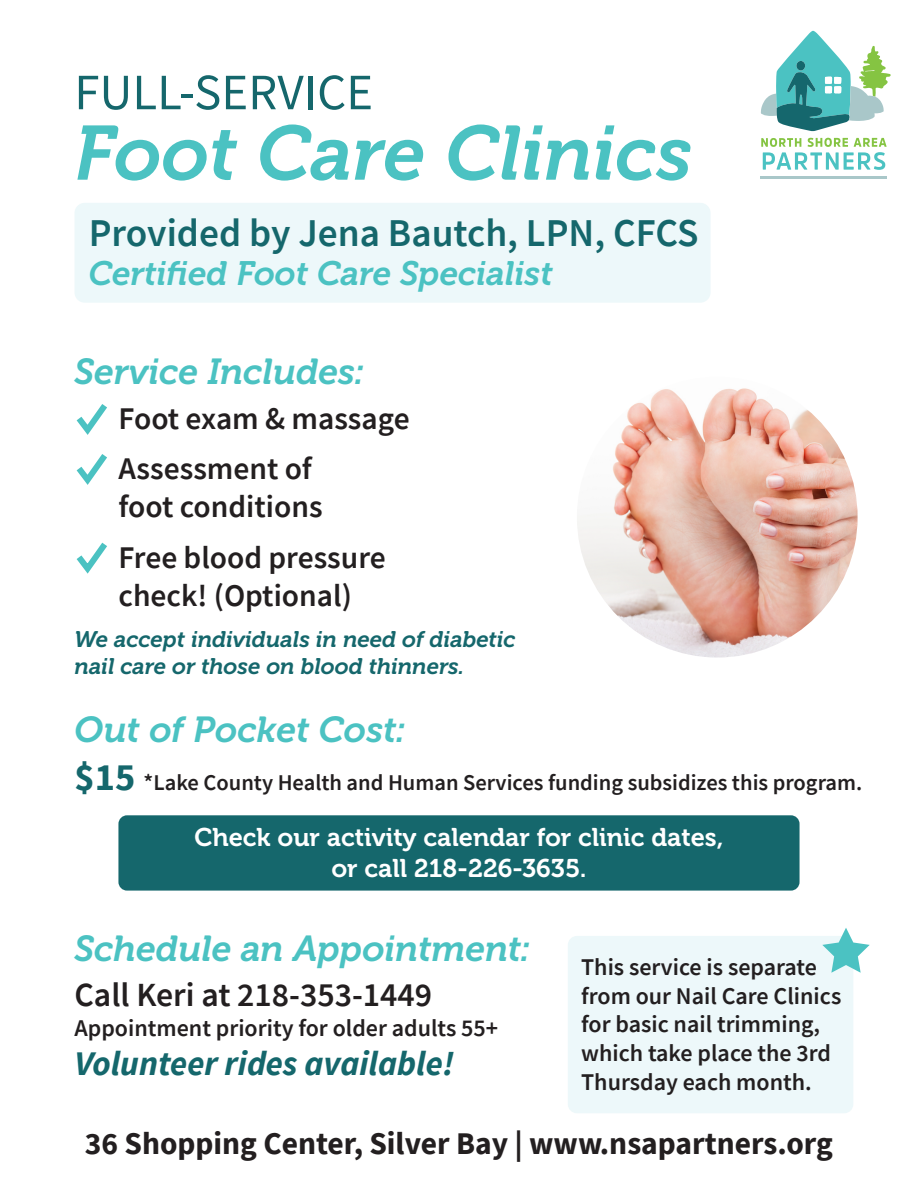
<style>
.page{position:relative;width:918px;height:1188px;background:#fff}
.page>*{position:absolute;margin:0;border:0;box-sizing:border-box;transform-origin:0 0}
.t1{font:italic 76.5px "Museo 700";letter-spacing:-.005em;color:#4bc2c2}
.t2{font:51px "Source Sans Pro";color:#15676c}
.t3{font:600 39.3px "Source Sans Pro";color:#15676c}
.t4{font:italic 36px "Museo 700";color:#4bc2c2}
.t5{font:italic 700 34.5px "Source Sans Pro";color:#15676c}
.t6{font:italic 33.75px "Museo 700";color:#4bc2c2}
.t7{font:600 33.75px "Source Sans Pro";color:#231f20}
.t8{font:600 31.5px/37.8px "Source Sans Pro";color:#231f20}
.t9{font:700 31.5px "Source Sans Pro";color:#231f20}
.t10{font:25.5px/30.6px "Museo 700";color:#fff;text-align:center}
.t11{font:600 24px/28.8px "Source Sans Pro";color:#231f20}
.t12{font:italic 22.5px/27px "Museo 700";color:#15676c}
.t13{font:600 22.5px "Source Sans Pro";color:#231f20}
.s1{font-weight:700;font-size:38.4px;color:#15676c}
</style>
<div class="page">
<div style="left:118px;top:815px;width:682px;height:76px;background:#15676c;border-radius:9px"></div>
<div style="left:75px;top:203px;width:636px;height:100px;background:#edf8fa;border-radius:10px"></div>
<div style="left:568px;top:936px;width:285px;height:177px;background:#edf8fa;border-radius:9px"></div>
<svg style="left:761px;top:138px;width:126px;height:32px"></svg>
<svg style="left:761px;top:31px;width:130px;height:100px"></svg>
<hr style="left:760px;top:177px;width:127px;height:2px;background:#a9c7c9">
<svg style="left:76px;top:404px;width:31px;height:31px"></svg>
<svg style="left:76px;top:454px;width:31px;height:31px"></svg>
<svg style="left:76px;top:542px;width:31px;height:32px"></svg>
<img style="left:577px;top:377px;width:281px;height:281px;border-radius:140px">
<svg style="left:822px;top:928px;width:48px;height:45px"></svg>
<h2 class="t2" style="left:74px;top:60px;width:300px">FULL-SERVICE</h2>
<h1 class="t1" style="left:74px;top:111px;width:620px">Foot Care Clinics</h1>
<h3 class="t3" style="left:89px;top:207px;width:611px">Provided by Jena Bautch, LPN, CFCS</h3>
<h3 class="t6" style="left:89px;top:254px;width:466px">Certified Foot Care Specialist</h3>
<h3 class="t4" style="left:75px;top:352px;width:291px">Service Includes:</h3>
<h3 class="t8" style="left:119px;top:400px;width:293px">Foot exam &amp; massage</h3>
<h3 class="t8" style="left:119px;top:449px;width:206px">Assessment of foot conditions</h3>
<h3 class="t8" style="left:119px;top:538px;width:269px">Free blood pressure check! (Optional)</h3>
<p class="t12" style="left:75px;top:626px;width:443px">We accept individuals in need of diabetic nail care or those on blood thinners.</p>
<h3 class="t4" style="left:75px;top:710px;width:332px">Out of Pocket Cost:</h3>
<p class="t13" style="left:75px;top:768px;width:789px"><span class="s1">$15</span> *Lake County Health and Human Services funding subsidizes this program.</p>
<p class="t10" style="left:194px;top:822px;width:531px">Check our activity calendar for clinic dates, or call 218-226-3635.</p>
<h3 class="t4" style="left:75px;top:929px;width:457px">Schedule an Appointment:</h3>
<p class="t11" style="left:581px;top:952px;width:262px">This service is separate from our Nail Care Clinics for basic nail trimming, which take place the 3rd<br>Thursday each month.</p>
<h3 class="t9" style="left:85px;top:1122px;width:750px">36 Shopping Center, Silver Bay | www.nsapartners.org</h3>
<h3 class="t7" style="left:75px;top:972px;width:359px">Call Keri at 218-353-1449</h3>
<p class="t11" style="left:75px;top:1014px;width:425px">Appointment priority for older adults 55+</p>
<h3 class="t5" style="left:75px;top:1040px;width:381px">Volunteer rides available!</h3>
</div>
